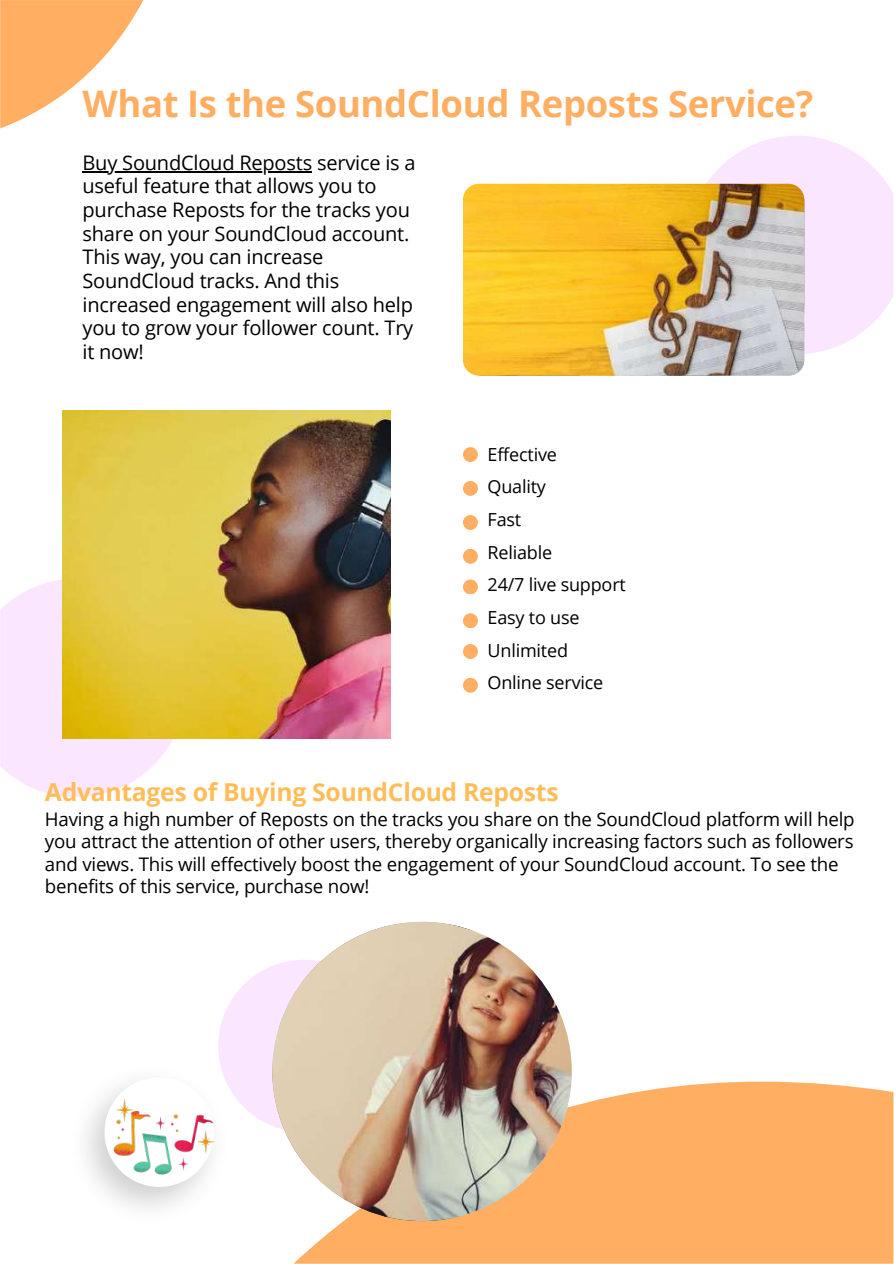
<style>
.page{position:relative;width:894px;height:1264px;background:#fff}
.page>*{position:absolute;margin:0;border:0;box-sizing:border-box;transform-origin:0 0}
.t1{font:700 36.45px "Open Sans";letter-spacing:-.01em;color:#ffae62}
.t2{font:700 24.75px "Open Sans";letter-spacing:-.01em;color:#ffbd59}
.t3{font:20.1px/23.7px "Open Sans";letter-spacing:-.01em;color:#000}
.t4{font:18.75px/22.5px "Open Sans";letter-spacing:-.01em;color:#000}
.t5{font:18px/32.7px "Open Sans";letter-spacing:-.01em;color:#000}
</style>
<div class="page">
<svg style="left:293px;top:1081px;width:600px;height:182px;background:#feb36d"></svg>
<svg style="left:0;top:0;width:143px;height:128px"></svg>
<svg style="left:687px;top:136px;width:206px;height:218px;fill:#fae7ff"></svg>
<svg style="left:0;top:580px;width:186px;height:217px;fill:#fae7ff"></svg>
<svg style="left:218px;top:960px;width:101px;height:171px;fill:#fae7ff"></svg>
<img style="left:85px;top:1057px;width:151px;height:151px">
<svg style="left:104px;top:1077px;width:110px;height:109px"></svg>
<div style="left:463px;top:447px;width:15px;height:15px;background:#ffae62;border-radius:50%"></div>
<div style="left:463px;top:515px;width:15px;height:15px;background:#ffae62;border-radius:50%"></div>
<div style="left:463px;top:579px;width:15px;height:15px;background:#ffae62;border-radius:50%"></div>
<div style="left:463px;top:644px;width:15px;height:15px;background:#ffae62;border-radius:50%"></div>
<div style="left:463px;top:481px;width:15px;height:15px;background:#ffae62;border-radius:50%"></div>
<div style="left:463px;top:549px;width:15px;height:15px;background:#ffae62;border-radius:50%"></div>
<div style="left:463px;top:613px;width:15px;height:15px;background:#ffae62;border-radius:50%"></div>
<div style="left:463px;top:677px;width:15px;height:15px;background:#ffae62;border-radius:50%"></div>
<hr style="left:82px;top:171px;width:230px;height:1px;background:#000">
<img style="left:463px;top:184px;width:340px;height:191px">
<img style="left:63px;top:410px;width:327px;height:328px">
<img style="left:272px;top:921px;width:299px;height:299px;border-radius:50%">
<img style="left:107px;top:1090px;width:114px;height:91px">
<h1 class="t1" style="left:82px;top:78px;width:732px">What Is the SoundCloud Reposts Service?</h1>
<p class="t3" style="left:82px;top:150px;width:334px">Buy SoundCloud Reposts service is a useful feature that allows you to purchase Reposts for the tracks you share on your SoundCloud account.<br>This way, you can increase<br>SoundCloud tracks. And this increased engagement will also help you to grow your follower count. Try it now!</p>
<p class="t5" style="left:487px;top:437px;width:140px">Effective<br>Quality<br>Fast<br>Reliable<br>24/7 live support<br>Easy to use<br>Unlimited<br>Online service</p>
<h2 class="t2" style="left:45px;top:774px;width:515px">Advantages of Buying SoundCloud Reposts</h2>
<p class="t4" style="left:45px;top:807px;width:811px">Having a high number of Reposts on the tracks you share on the SoundCloud platform will help you attract the attention of other users, thereby organically increasing factors such as followers and views. This will effectively boost the engagement of your SoundCloud account. To see the benefits of this service, purchase now!</p>
</div>
